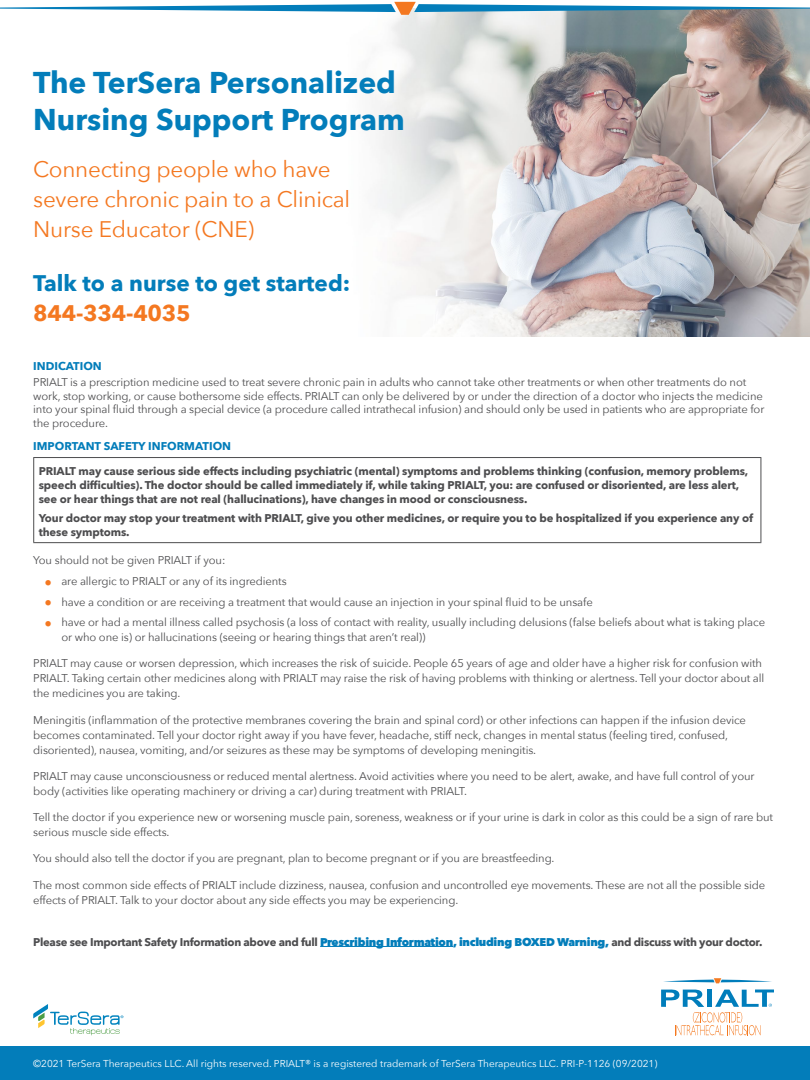
<style>
.page{position:relative;width:810px;height:1080px;background:#fff}
.page>*{position:absolute;margin:0;border:0;box-sizing:border-box;transform-origin:0 0}
.t1{font:700 30px/37.5px "Avenir Next";color:#037dba}
.t2{font:22.5px/30px "Avenir Next";letter-spacing:-.01em;color:#f47821}
.t3{font:700 22.5px "Avenir Next";color:#037dba}
.t4{font:700 22.5px "Avenir Next";letter-spacing:-.01em;color:#f47821}
.t5{font:11.25px/15px "Avenir Next";letter-spacing:-.01em;color:#4d4d4f}
.t6{font:700 11.25px/13.8px "Avenir Next";letter-spacing:-.01em;color:#4d4d4f}
.t7{font:700 11.25px "Avenir Next";color:#037dba}
.t8{font:10px "Avenir Next";color:#fff}
.s1{font-weight:800;font-size:15px;color:#f47821}
.s2{font-weight:800;color:#037dba}
</style>
<div class="page">
<img style="left:371px;top:15px;width:439px;height:322px">
<svg style="left:664px;top:978px;width:108px;height:5px"></svg>
<svg style="left:661px;top:990px;width:113px;height:45px"></svg>
<svg style="left:33px;top:1004px;width:90px;height:31px"></svg>
<div style="left:0;top:1046px;width:810px;height:34px;background:#037dba"></div>
<hr style="left:320px;top:946px;width:133px;height:1px;background:#037dba">
<hr style="left:33px;top:457px;width:728px;height:1px;background:#4d4d4f">
<hr style="left:33px;top:458px;width:1px;height:84px;background:#4d4d4f">
<hr style="left:760px;top:458px;width:1px;height:84px;background:#4d4d4f">
<hr style="left:33px;top:542px;width:728px;height:1px;background:#4d4d4f">
<svg style="left:0;top:2px;width:810px;height:13px"></svg>
<h1 class="t1" style="left:33px;top:63px;width:373px">The TerSera Personalized<br>Nursing Support Program</h1>
<h2 class="t2" style="left:33px;top:153px;width:318px">Connecting people who have severe chronic pain to a Clinical<br>Nurse Educator (CNE)</h2>
<h2 class="t3" style="left:33px;top:264px;width:319px">Talk to a nurse to get started:</h2>
<h2 class="t4" style="left:33px;top:294px;width:159px">844-334-4035</h2>
<p class="t7" style="left:33px;top:356px;width:70px">INDICATION</p>
<p class="t5" style="left:33px;top:375px;width:733px;line-height:13.8px">PRIALT is a prescription medicine used to treat severe chronic pain in adults who cannot take other treatments or when other treatments do not work, stop working, or cause bothersome side effects. PRIALT can only be delivered by or under the direction of a doctor who injects the medicine into your spinal fluid through a special device (a procedure called intrathecal infusion) and should only be used in patients who are appropriate for the procedure.</p>
<p class="t7" style="left:33px;top:436px;width:199px">IMPORTANT SAFETY INFORMATION</p>
<p class="t6" style="left:39px;top:464px;width:711px">PRIALT may cause serious side effects including psychiatric (mental) symptoms and problems thinking (confusion, memory problems, speech difficulties). The doctor should be called immediately if, while taking PRIALT, you: are confused or disoriented, are less alert, see or hear things that are not real (hallucinations), have changes in mood or consciousness.</p>
<p class="t6" style="left:39px;top:511px;width:716px">Your doctor may stop your treatment with PRIALT, give you other medicines, or require you to be hospitalized if you experience any of these symptoms.</p>
<p class="t5" style="left:33px;top:552px;width:194px">You should not be given PRIALT if you:</p>
<p class="t5" style="left:45px;top:573px;width:244px"><span class="s1">•</span> are allergic to PRIALT or any of its ingredients</p>
<p class="t5" style="left:45px;top:594px;width:550px"><span class="s1">•</span> have a condition or are receiving a treatment that would cause an injection in your spinal fluid to be unsafe</p>
<p class="t5" style="left:61px;top:614px;width:705px;text-indent:-17px"><span class="s1">•</span> have or had a mental illness called psychosis (a loss of contact with reality, usually including delusions (false beliefs about what is taking place or who one is) or hallucinations (seeing or hearing things that aren’t real))</p>
<p class="t5" style="left:33px;top:656px;width:733px">PRIALT may cause or worsen depression, which increases the risk of suicide. People 65 years of age and older have a higher risk for confusion with<br>PRIALT. Taking certain other medicines along with PRIALT may raise the risk of having problems with thinking or alertness. Tell your doctor about all the medicines you are taking.</p>
<p class="t5" style="left:33px;top:712px;width:714px">Meningitis (inflammation of the protective membranes covering the brain and spinal cord) or other infections can happen if the infusion device becomes contaminated. Tell your doctor right away if you have fever, headache, stiff neck, changes in mental status (feeling tired, confused, disoriented), nausea, vomiting, and/or seizures as these may be symptoms of developing meningitis.</p>
<p class="t5" style="left:33px;top:768px;width:723px">PRIALT may cause unconsciousness or reduced mental alertness. Avoid activities where you need to be alert, awake, and have full control of your body (activities like operating machinery or driving a car) during treatment with PRIALT.</p>
<p class="t5" style="left:33px;top:809px;width:741px">Tell the doctor if you experience new or worsening muscle pain, soreness, weakness or if your urine is dark in color as this could be a sign of rare but serious muscle side effects.</p>
<p class="t5" style="left:33px;top:851px;width:523px">You should also tell the doctor if you are pregnant, plan to become pregnant or if you are breastfeeding.</p>
<p class="t5" style="left:33px;top:877px;width:734px">The most common side effects of PRIALT include dizziness, nausea, confusion and uncontrolled eye movements. These are not all the possible side effects of PRIALT. Talk to your doctor about any side effects you may be experiencing.</p>
<p class="t6" style="left:33px;top:935px;width:731px">Please see Important Safety Information above and full <span class="s2">Prescribing Information, including BOXED Warning,</span> and discuss with your doctor.</p>
<p class="t8" style="left:33px;top:1055px;width:626px">©2021 TerSera Therapeutics LLC. All rights reserved. PRIALT® is a registered trademark of TerSera Therapeutics LLC. PRI-P-1126 (09/2021)</p>
</div>
